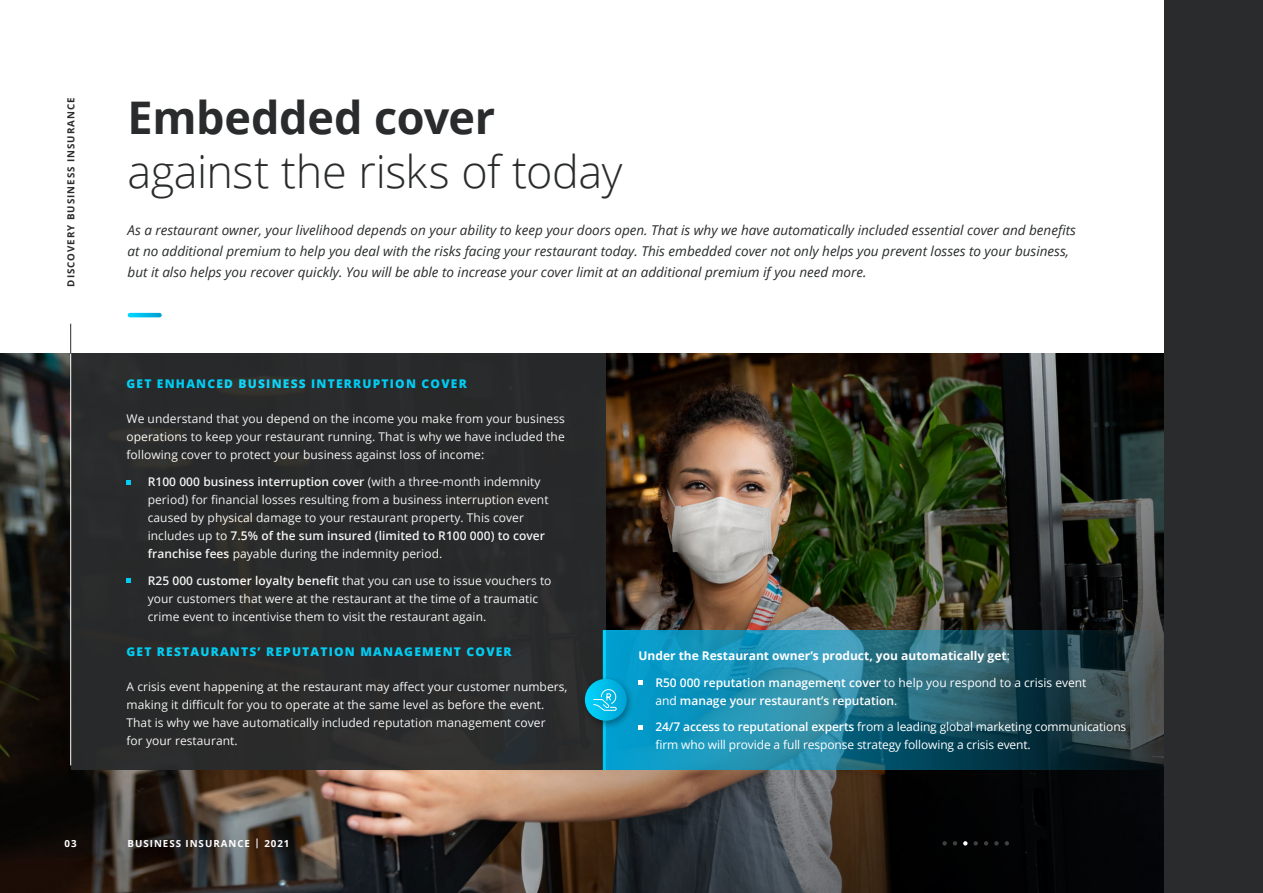
<style>
.page{position:relative;width:1263px;height:893px;background:#fff}
.page>*{position:absolute;margin:0;border:0;box-sizing:border-box;transform-origin:0 0}
.t1{font:300 45px "Open Sans";letter-spacing:-.01em;color:#292b2c}
.t2{font:700 45px "Open Sans";letter-spacing:-.005em;color:#292b2c}
.t3{font:italic 13.5px/21px "Open Sans";color:#292b2c}
.t4{font:12px/18px "Open Sans";letter-spacing:.005em;color:#fff}
.t5{font:600 12px/18px "Open Sans";color:#fff}
.t6{font:800 12px "Open Sans";letter-spacing:.1em;color:#00d6ff}
.t7{font:700 12px "Open Sans";color:#fff}
.t8{font:700 9.75px "Open Sans";letter-spacing:.1em;color:#292b2c}
.t9{font:700 9.75px "Open Sans";letter-spacing:.1em;color:#fff}
.s1{font-weight:600}
.s2{font-weight:400}
</style>
<div class="page">
<img style="left:0;top:353px;width:1164px;height:540px">
<div style="left:71px;top:354px;width:535px;height:416px;background:#292b2c"></div>
<svg style="left:126px;top:480px;width:5px;height:4px"></svg>
<svg style="left:126px;top:579px;width:5px;height:4px"></svg>
<svg style="left:606px;top:629px;width:23px;height:1px"></svg>
<svg style="left:606px;top:630px;width:558px;height:140px;background:#206c83"></svg>
<svg style="left:638px;top:681px;width:5px;height:4px"></svg>
<svg style="left:638px;top:725px;width:5px;height:4px"></svg>
<svg style="left:130px;top:313px;width:30px;height:4px"></svg>
<hr style="left:603px;top:630px;width:3px;height:140px;background:#fff">
<div style="left:580px;top:675px;width:54px;height:55px;background:#000;opacity:.36"></div>
<svg style="left:585px;top:679px;width:42px;height:42px"></svg>
<svg style="left:593px;top:689px;width:24px;height:22px"></svg>
<hr style="left:70px;top:324px;width:1px;height:441px;background:#fff">
<div style="left:1164px;top:0;width:99px;height:893px;background:#292b2c"></div>
<hr style="left:70px;top:324px;width:1px;height:30px;background:#292b2c">
<svg style="left:963px;top:841px;width:4px;height:4px"></svg>
<svg style="left:994px;top:841px;width:5px;height:4px"></svg>
<svg style="left:973px;top:841px;width:5px;height:4px"></svg>
<svg style="left:984px;top:841px;width:4px;height:4px"></svg>
<svg style="left:942px;top:841px;width:5px;height:4px"></svg>
<svg style="left:1005px;top:841px;width:4px;height:4px"></svg>
<svg style="left:953px;top:841px;width:4px;height:4px"></svg>
<p class="t8" style="left:64px;top:287px;width:190px;rotate:-90deg">DISCOVERY BUSINESS INSURANCE</p>
<h1 class="t2" style="left:128px;top:85px;width:369px">Embedded cover</h1>
<h1 class="t1" style="left:128px;top:140px;width:496px">against the risks of today</h1>
<p class="t3" style="left:128px;top:219px;width:950px">As a restaurant owner, your livelihood depends on your ability to keep your doors open. That is why we have automatically included essential cover and benefits at no additional premium to help you deal with the risks facing your restaurant today. This embedded cover not only helps you prevent losses to your business, but it also helps you recover quickly. You will be able to increase your cover limit at an additional premium if you need more.</p>
<p class="t6" style="left:126px;top:375px;width:342px">GET ENHANCED BUSINESS INTERRUPTION COVER</p>
<p class="t4" style="left:126px;top:410px;width:440px;text-align:justify">We understand that you depend on the income you make from your business operations to keep your restaurant running. That is why we have included the following cover to protect your business against loss of income:</p>
<p class="t4" style="left:148px;top:472px;width:402px"><span class="s1">R100 000 business interruption cover</span> (with a three-month indemnity period) for financial losses resulting from a business interruption event caused by physical damage to your restaurant property. This cover includes up to <span class="s1">7.5% of the sum insured (limited to R100 000) to cover franchise fees</span> payable during the indemnity period.</p>
<p class="t4" style="left:148px;top:571px;width:405px"><span class="s1">R25 000 customer loyalty benefit</span> that you can use to issue vouchers to your customers that were at the restaurant at the time of a traumatic crime event to incentivise them to visit the restaurant again.</p>
<p class="t6" style="left:126px;top:642px;width:387px">GET RESTAURANTS’ REPUTATION MANAGEMENT COVER</p>
<p class="t4" style="left:126px;top:677px;width:442px">A crisis event happening at the restaurant may affect your customer numbers, making it difficult for you to operate at the same level as before the event.<br>That is why we have automatically included reputation management cover<br>for your restaurant.</p>
<p class="t7" style="left:638px;top:647px;width:373px">Under the Restaurant owner’s product, you automatically get<span class="s2">:</span></p>
<p class="t5" style="left:655px;top:673px;width:432px">R50 000 reputation management cover <span class="s2">to help you respond to a crisis event and</span> manage your restaurant’s reputation<span class="s2">.</span></p>
<p class="t4" style="left:655px;top:717px;width:472px"><span class="s1">24/7 access to reputational experts</span> from a leading global marketing communications firm who will provide a full response strategy following a crisis event.</p>
<p class="t9" style="left:65px;top:837px;width:14px">03</p>
<p class="t9" style="left:128px;top:837px;width:163px">BUSINESS INSURANCE | 2021</p>
</div>
